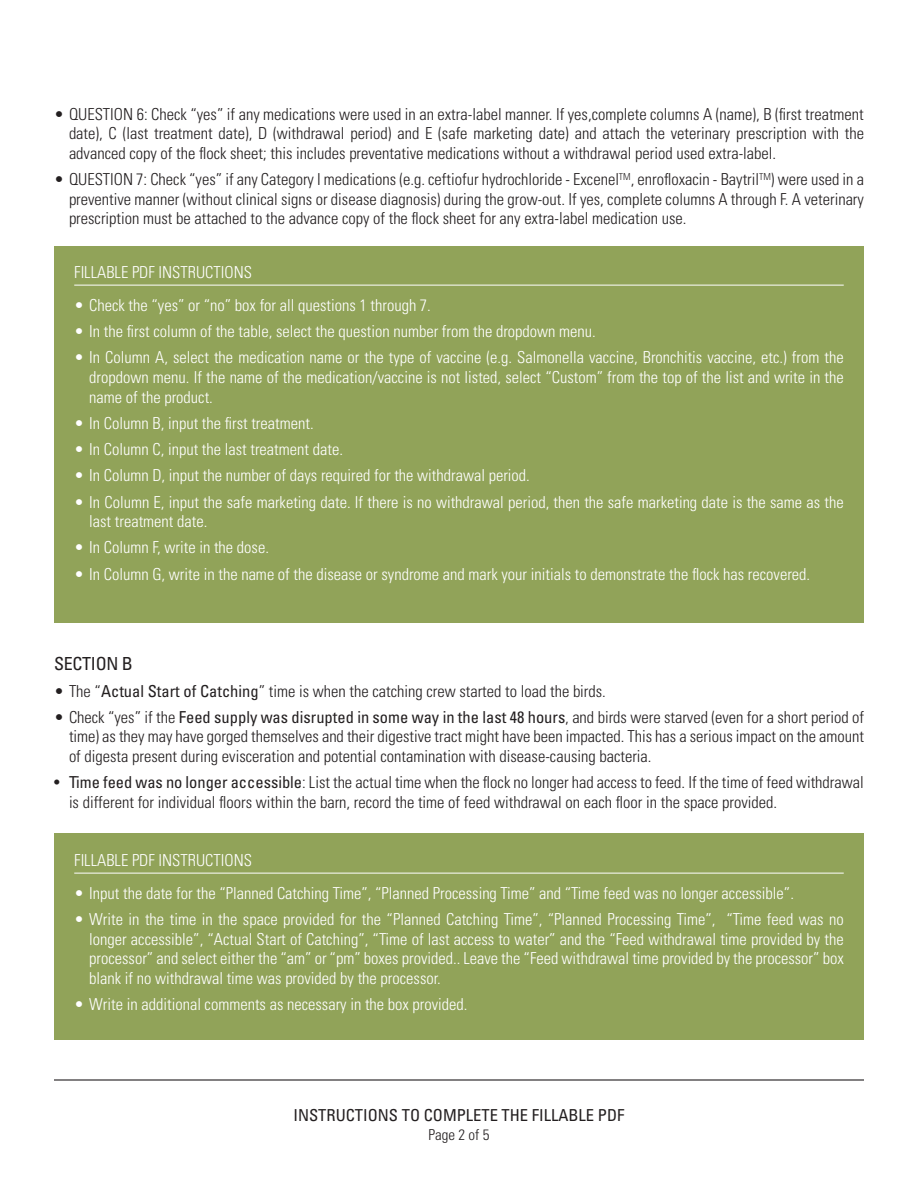
<style>
.page{position:relative;width:918px;height:1188px;background:#fff}
.page>*{position:absolute;margin:0;border:0;box-sizing:border-box;transform-origin:0 0}
.t1{font:condensed 18px "Univers LT Std";letter-spacing:-.015em;color:#231f20}
.t2{font:300 condensed 16.5px/19.5px "Univers LT Std";color:#fff;text-align:justify}
.t3{font:300 condensed 16.5px/19.5px "Univers LT Std";color:#231f20;text-align:justify}
.t4{font:condensed 16.5px "Univers LT Std";color:#231f20}
.t5{font:300 condensed 15px "Univers LT Std";color:#231f20}
.s1{font-weight:400}
</style>
<div class="page">
<hr style="left:54px;top:1079px;width:810px;height:2px;background:#231f20">
<div style="left:54px;top:246px;width:810px;height:377px;background:#91a359"></div>
<hr style="left:74px;top:285px;width:770px;height:1px;background:#fff">
<div style="left:54px;top:834px;width:810px;height:206px;background:#91a359"></div>
<hr style="left:74px;top:873px;width:770px;height:1px;background:#fff">
<p class="t3" style="left:69px;top:104px;width:797px;text-indent:-15px">• QUESTION 6: Check “yes” if any medications were used in an extra-label manner. If yes,complete columns A (name), B (first treatment date), C (last treatment date), D (withdrawal period) and E (safe marketing date) and attach the veterinary prescription with the advanced copy of the flock sheet; this includes preventative medications without a withdrawal period used extra-label.</p>
<p class="t3" style="left:69px;top:170px;width:797px;text-indent:-15px">• QUESTION 7: Check “yes” if any Category I medications (e.g. ceftiofur hydrochloride - Excenel<sup>TM</sup>, enrofloxacin - Baytril<sup>TM</sup>) were used in a preventive manner (without clinical signs or disease diagnosis) during the grow-out. If yes, complete columns A through F. A veterinary prescription must be attached to the advance copy of the flock sheet for any extra-label medication use.</p>
<p class="t2" style="left:74px;top:262px;width:179px">FILLABLE PDF INSTRUCTIONS</p>
<p class="t2" style="left:74px;top:295px;width:358px">• Check the “yes” or “no” box for all questions 1 through 7.</p>
<p class="t2" style="left:74px;top:322px;width:523px">• In the first column of the table, select the question number from the dropdown menu.</p>
<p class="t2" style="left:89px;top:348px;width:756px;text-indent:-15px">• In Column A, select the medication name or the type of vaccine (e.g. Salmonella vaccine, Bronchitis vaccine, etc.) from the dropdown menu. If the name of the medication/vaccine is not listed, select “Custom” from the top of the list and write in the name of the product.</p>
<p class="t2" style="left:74px;top:413px;width:241px">• In Column B, input the first treatment.</p>
<p class="t2" style="left:74px;top:439px;width:270px">• In Column C, input the last treatment date.</p>
<p class="t2" style="left:74px;top:466px;width:457px">• In Column D, input the number of days required for the withdrawal period.</p>
<p class="t2" style="left:89px;top:492px;width:756px;text-indent:-15px">• In Column E, input the safe marketing date. If there is no withdrawal period, then the safe marketing date is the same as the last treatment date.</p>
<p class="t2" style="left:74px;top:538px;width:196px">• In Column F, write in the dose.</p>
<p class="t2" style="left:74px;top:564px;width:738px">• In Column G, write in the name of the disease or syndrome and mark your initials to demonstrate the flock has recovered.</p>
<p class="t1" style="left:54px;top:652px;width:80px">SECTION B</p>
<p class="t3" style="left:54px;top:681px;width:553px">• The “<span class="s1">Actual Start of Catching</span>” time is when the catching crew started to load the birds.</p>
<p class="t3" style="left:69px;top:707px;width:797px;text-indent:-15px">• Check “yes” if the <span class="s1">Feed supply was disrupted in some way in the last 48 hours</span>, and birds were starved (even for a short period of time) as they may have gorged themselves and their digestive tract might have been impacted. This has a serious impact on the amount of digesta present during evisceration and potential contamination with disease-causing bacteria.</p>
<p class="t3" style="left:69px;top:772px;width:796px;text-indent:-15px"><span class="s1">• Time feed was no longer accessible</span>: List the actual time when the flock no longer had access to feed. If the time of feed withdrawal is different for individual floors within the barn, record the time of feed withdrawal on each floor in the space provided.</p>
<p class="t2" style="left:74px;top:850px;width:179px">FILLABLE PDF INSTRUCTIONS</p>
<p class="t2" style="left:74px;top:883px;width:721px">• Input the date for the “Planned Catching Time”, “Planned Processing Time” and “Time feed was no longer accessible”.</p>
<p class="t2" style="left:89px;top:910px;width:756px;text-indent:-15px">• Write in the time in the space provided for the “Planned Catching Time”, “Planned Processing Time”, “Time feed was no longer accessible”, “Actual Start of Catching”, “Time of last access to water” and the “Feed withdrawal time provided by the processor” and select either the “am” or “pm” boxes provided.. Leave the “Feed withdrawal time provided by the processor” box blank if no withdrawal time was provided by the processor.</p>
<p class="t2" style="left:74px;top:994px;width:395px">• Write in additional comments as necessary in the box provided.</p>
<p class="t4" style="left:294px;top:1104px;width:332px">INSTRUCTIONS TO COMPLETE THE FILLABLE PDF</p>
<p class="t5" style="left:429px;top:1126px;width:62px">Page 2 of 5</p>
</div>
